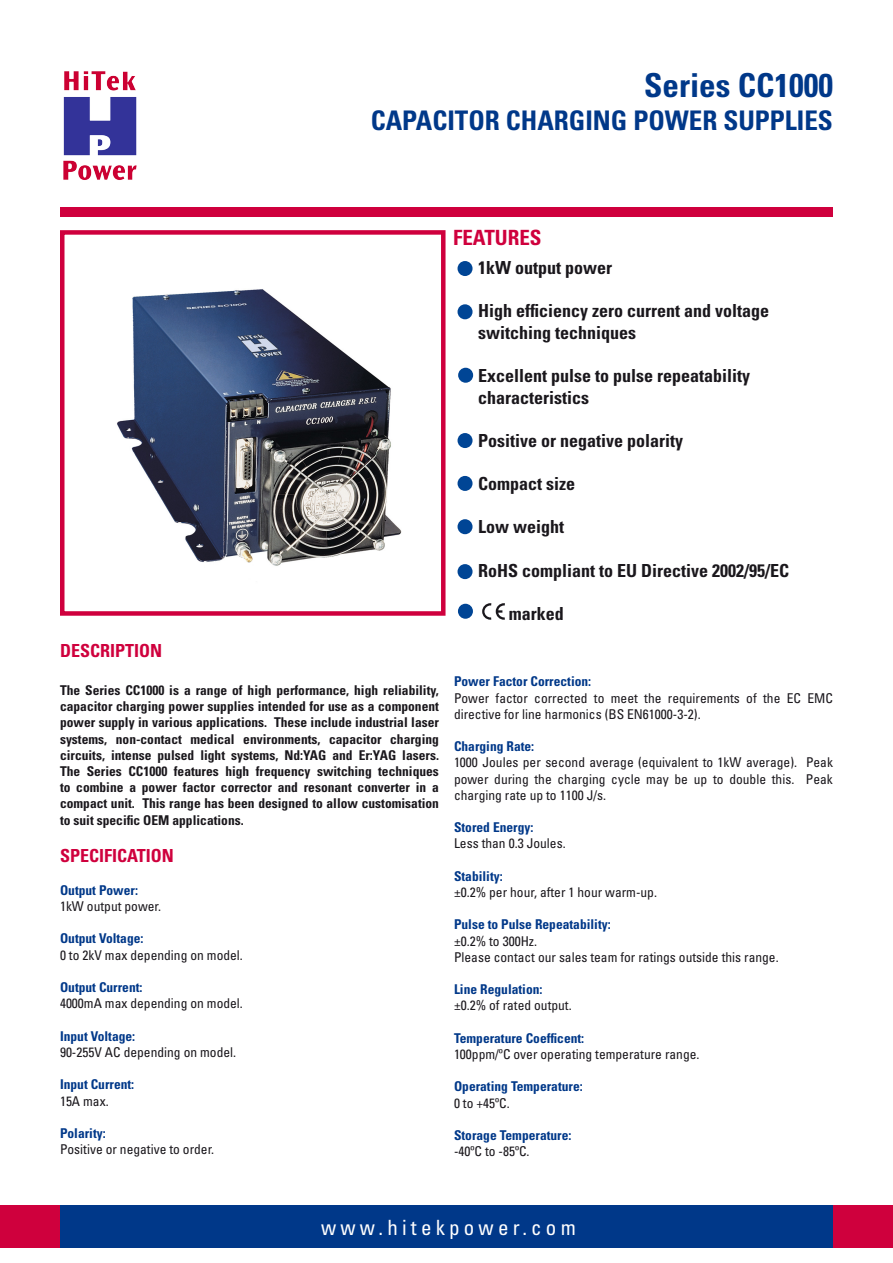
<style>
.page{position:relative;width:893px;height:1263px;background:#fff}
.page>*{position:absolute;margin:0;border:0;box-sizing:border-box;transform-origin:0 0}
.t1{font:700 condensed 33px "Univers LT Std";color:#003889}
.t2{font:700 condensed 27px "Univers LT Std";color:#003889}
.t3{font:condensed 21px "Univers LT Std";letter-spacing:.2em;color:#fff}
.t4{font:700 condensed 21px "Univers LT Std";color:#cf003d}
.t5{font:700 condensed 18px/21.6px "Univers LT Std";color:#1a171c}
.t6{font:700 condensed 18px "Univers LT Std";color:#cf003d}
.t7{font:condensed 13.5px/16.2px "Univers LT Std";color:#1a171c}
.t8{font:700 condensed 13.5px/16.2px "Univers LT Std";color:#1a171c;text-align:justify}
.t9{font:700 condensed 13.5px "Univers LT Std";color:#003889}
</style>
<div class="page">
<div style="left:60px;top:207px;width:772px;height:10px;background:#cf003d"></div>
<img style="left:63px;top:71px;width:74px;height:109px">
<img style="left:117px;top:289px;width:285px;height:277px">
<div style="left:60px;top:230px;width:386px;height:386px;border:4px solid #cf003d"></div>
<svg style="left:482px;top:603px;width:23px;height:17px"></svg>
<div style="left:457px;top:261px;width:15px;height:15px;background:#004595;border-radius:50%"></div>
<div style="left:457px;top:304px;width:15px;height:15px;background:#004595;border-radius:50%"></div>
<div style="left:458px;top:368px;width:15px;height:15px;background:#004595;border-radius:50%"></div>
<div style="left:457px;top:433px;width:15px;height:15px;background:#004595;border-radius:50%"></div>
<div style="left:457px;top:476px;width:15px;height:15px;background:#004595;border-radius:50%"></div>
<div style="left:457px;top:519px;width:15px;height:15px;background:#004595;border-radius:50%"></div>
<div style="left:457px;top:564px;width:15px;height:15px;background:#004595;border-radius:50%"></div>
<div style="left:458px;top:604px;width:15px;height:15px;background:#004595;border-radius:50%"></div>
<div style="left:40px;top:1206px;width:816px;height:42px;background:#003889"></div>
<div style="left:0;top:1206px;width:59px;height:42px;background:#cf003d"></div>
<div style="left:833px;top:1206px;width:60px;height:42px;background:#cf003d"></div>
<h1 class="t1" style="left:644px;top:65px;width:190px">Series CC1000</h1>
<h2 class="t2" style="left:371px;top:103px;width:464px">CAPACITOR CHARGING POWER SUPPLIES</h2>
<h3 class="t6" style="left:60px;top:640px;width:104px">DESCRIPTION</h3>
<p class="t8" style="left:60px;top:682px;width:380px">The Series CC1000 is a range of high performance, high reliability, capacitor charging power supplies intended for use as a component power supply in various applications. These include industrial laser systems, non-contact medical environments, capacitor charging circuits, intense pulsed light systems, Nd:YAG and Er:YAG lasers.<br>The Series CC1000 features high frequency switching techniques to combine a power factor corrector and resonant converter in a compact unit. This range has been designed to allow customisation to suit specific OEM applications.</p>
<h3 class="t6" style="left:60px;top:845px;width:115px">SPECIFICATION</h3>
<p class="t9" style="left:60px;top:882px;width:80px">Output Power:</p>
<p class="t7" style="left:60px;top:898px;width:103px">1kW output power.</p>
<p class="t9" style="left:60px;top:930px;width:85px">Output Voltage:</p>
<p class="t7" style="left:60px;top:946px;width:184px">0 to 2kV max depending on model.</p>
<p class="t9" style="left:60px;top:979px;width:84px">Output Current:</p>
<p class="t7" style="left:60px;top:995px;width:184px">4000mA max depending on model.</p>
<p class="t9" style="left:60px;top:1027px;width:77px">Input Voltage:</p>
<p class="t7" style="left:60px;top:1044px;width:178px">90-255V AC depending on model.</p>
<p class="t9" style="left:60px;top:1076px;width:76px">Input Current:</p>
<p class="t7" style="left:60px;top:1092px;width:50px">15A max.</p>
<p class="t9" style="left:60px;top:1125px;width:47px">Polarity:</p>
<p class="t7" style="left:60px;top:1141px;width:156px">Positive or negative to order.</p>
<h3 class="t4" style="left:453px;top:224px;width:90px">FEATURES</h3>
<h3 class="t5" style="left:478px;top:257px;width:135px">1kW output power</h3>
<h3 class="t5" style="left:478px;top:300px;width:292px">High efficiency zero current and voltage switching techniques</h3>
<h3 class="t5" style="left:478px;top:365px;width:273px">Excellent pulse to pulse repeatability characteristics</h3>
<h3 class="t5" style="left:478px;top:430px;width:206px">Positive or negative polarity</h3>
<h3 class="t5" style="left:478px;top:473px;width:99px">Compact size</h3>
<h3 class="t5" style="left:478px;top:516px;width:88px">Low weight</h3>
<h3 class="t5" style="left:478px;top:559px;width:312px">RoHS compliant to EU Directive 2002/95/EC</h3>
<h3 class="t5" style="left:509px;top:602px;width:56px">marked</h3>
<p class="t9" style="left:454px;top:673px;width:139px">Power Factor Correction:</p>
<p class="t7" style="left:454px;top:689px;width:380px">Power factor corrected to meet the requirements of the EC EMC directive for line harmonics (BS EN61000-3-2).</p>
<p class="t9" style="left:454px;top:738px;width:82px">Charging Rate:</p>
<p class="t7" style="left:454px;top:754px;width:380px;text-align:justify">1000 Joules per second average (equivalent to 1kW average). Peak power during the charging cycle may be up to double this. Peak charging rate up to 1100 J/s.</p>
<p class="t9" style="left:454px;top:819px;width:81px">Stored Energy:</p>
<p class="t7" style="left:454px;top:835px;width:113px">Less than 0.3 Joules.</p>
<p class="t9" style="left:454px;top:868px;width:50px">Stability:</p>
<p class="t7" style="left:454px;top:884px;width:204px">±0.2% per hour, after 1 hour warm-up.</p>
<p class="t9" style="left:454px;top:916px;width:158px">Pulse to Pulse Repeatability:</p>
<p class="t7" style="left:454px;top:932px;width:326px">±0.2% to 300Hz.<br>Please contact our sales team for ratings outside this range.</p>
<p class="t9" style="left:454px;top:981px;width:90px">Line Regulation:</p>
<p class="t7" style="left:454px;top:997px;width:119px">±0.2% of rated output.</p>
<p class="t9" style="left:454px;top:1030px;width:132px">Temperature Coefficent:</p>
<p class="t7" style="left:454px;top:1046px;width:247px">100ppm/oC over operating temperature range.</p>
<p class="t9" style="left:454px;top:1078px;width:130px">Operating Temperature:</p>
<p class="t7" style="left:454px;top:1094px;width:57px">0 to +45oC.</p>
<p class="t9" style="left:454px;top:1127px;width:119px">Storage Temperature:</p>
<p class="t7" style="left:454px;top:1143px;width:77px">-40oC to -85oC.</p>
<h3 class="t3" style="left:321px;top:1214px;width:256px">www.hitekpower.com</h3>
</div>
